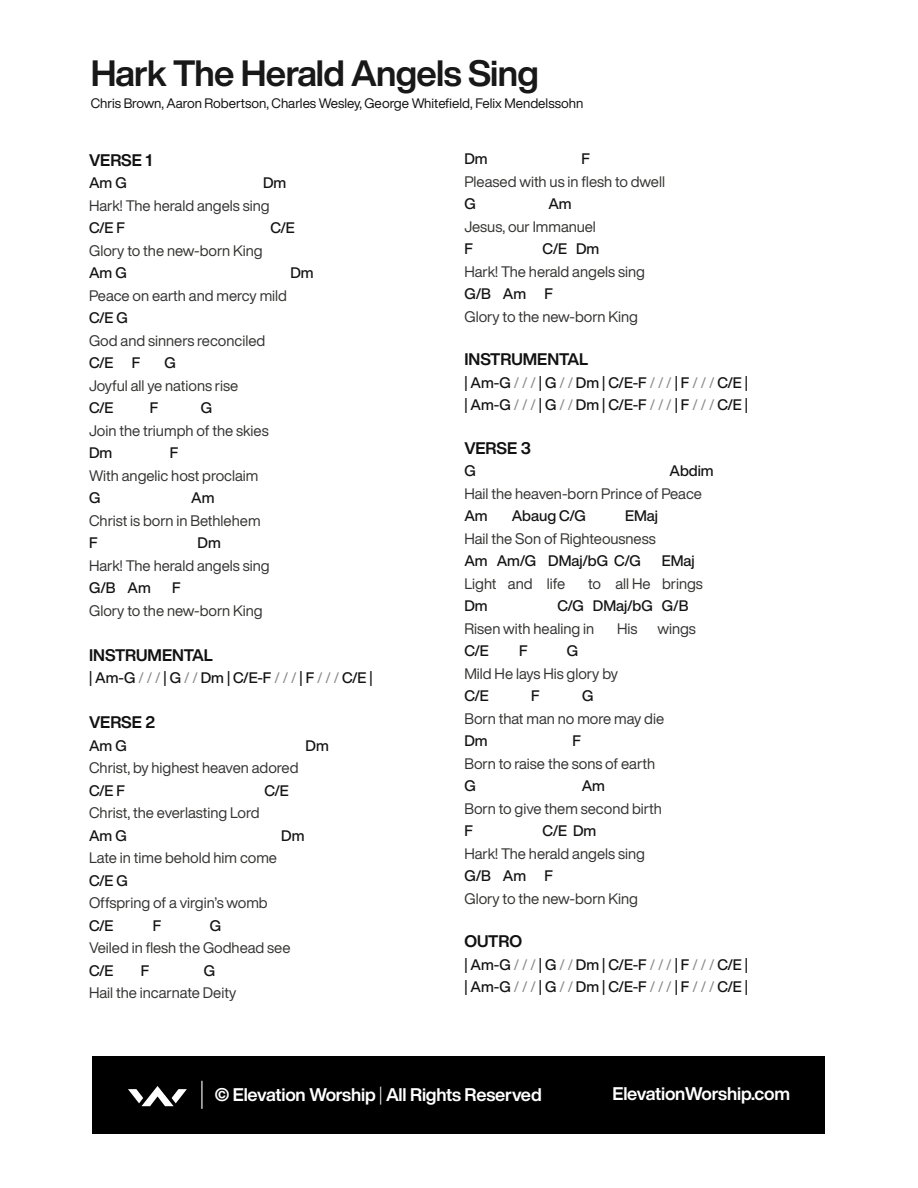
<style>
.page{position:relative;width:918px;height:1188px;background:#fff}
.page>*{position:absolute;margin:0;border:0;box-sizing:border-box;transform-origin:0 0}
.t1{font:700 36px "Helvetica Now Display";letter-spacing:-.02em;color:#181818}
.t2{font:700 18px "Helvetica Now Display";letter-spacing:-.01em;color:#fff}
.t3{font:700 16.5px "Helvetica Now Display";color:#121111}
.t4{font:15px "Helvetica Now Display";color:#343433}
.t5{font:500 15px/22.5px "Helvetica Now Display";letter-spacing:-.005em;color:#131313}
.t6{font:13.5px "Helvetica Now Display";color:#121111}
.s1{font-weight:400;color:#888787}
.s2{font-weight:300}
</style>
<div class="page">
<div style="left:93px;top:1056px;width:732px;height:78px;background:#000"></div>
<svg style="left:128px;top:1086px;width:59px;height:20px"></svg>
<svg style="left:201px;top:1081px;width:1px;height:28px"></svg>
<h1 class="t1" style="left:91px;top:48px;width:450px">Hark The Herald Angels Sing</h1>
<p class="t6" style="left:91px;top:94px;width:494px">Chris Brown, Aaron Robertson, Charles Wesley, George Whitefield, Felix Mendelssohn</p>
<p class="t3" style="left:89px;top:148px;width:64px">VERSE 1</p>
<p class="t5" style="left:89px;top:171px;width:39px">Am G</p>
<p class="t5" style="left:263px;top:171px;width:25px">Dm</p>
<p class="t4" style="left:89px;top:195px;width:182px">Hark! The herald angels sing</p>
<p class="t5" style="left:89px;top:216px;width:37px">C/E F</p>
<p class="t5" style="left:270px;top:216px;width:26px">C/E</p>
<p class="t4" style="left:89px;top:240px;width:175px">Glory to the new-born King</p>
<p class="t5" style="left:89px;top:261px;width:39px">Am G</p>
<p class="t5" style="left:290px;top:261px;width:25px">Dm</p>
<p class="t4" style="left:89px;top:285px;width:199px">Peace on earth and mercy mild</p>
<p class="t5" style="left:89px;top:306px;width:40px">C/E G</p>
<p class="t4" style="left:89px;top:330px;width:178px">God and sinners reconciled</p>
<p class="t5" style="left:89px;top:351px;width:53px">C/E F</p>
<p class="t5" style="left:164px;top:351px;width:13px">G</p>
<p class="t4" style="left:89px;top:375px;width:151px">Joyful all ye nations rise</p>
<p class="t5" style="left:89px;top:396px;width:26px">C/E</p>
<p class="t5" style="left:150px;top:396px;width:10px">F</p>
<p class="t5" style="left:201px;top:396px;width:13px">G</p>
<p class="t4" style="left:89px;top:420px;width:181px">Join the triumph of the skies</p>
<p class="t5" style="left:89px;top:441px;width:25px">Dm</p>
<p class="t5" style="left:170px;top:441px;width:10px">F</p>
<p class="t4" style="left:89px;top:465px;width:171px">With angelic host proclaim</p>
<p class="t5" style="left:89px;top:486px;width:13px">G</p>
<p class="t5" style="left:191px;top:486px;width:25px">Am</p>
<p class="t4" style="left:89px;top:510px;width:173px">Christ is born in Bethlehem</p>
<p class="t5" style="left:89px;top:531px;width:10px">F</p>
<p class="t5" style="left:198px;top:531px;width:25px">Dm</p>
<p class="t4" style="left:89px;top:555px;width:182px">Hark! The herald angels sing</p>
<p class="t5" style="left:89px;top:576px;width:63px">G/B Am</p>
<p class="t5" style="left:172px;top:576px;width:10px">F</p>
<p class="t4" style="left:89px;top:600px;width:175px">Glory to the new-born King</p>
<p class="t3" style="left:89px;top:643px;width:125px">INSTRUMENTAL</p>
<p class="t5" style="left:89px;top:666px;width:285px">| Am-G <span class="s1">/ / /</span> | G <span class="s1">/ /</span> Dm | C/E-F <span class="s1">/ / /</span> | F <span class="s1">/ / /</span> C/E |</p>
<p class="t3" style="left:89px;top:711px;width:68px">VERSE 2</p>
<p class="t5" style="left:89px;top:734px;width:39px">Am G</p>
<p class="t5" style="left:306px;top:734px;width:25px">Dm</p>
<p class="t4" style="left:89px;top:757px;width:211px">Christ, by highest heaven adored</p>
<p class="t5" style="left:89px;top:779px;width:37px">C/E F</p>
<p class="t5" style="left:264px;top:779px;width:26px">C/E</p>
<p class="t4" style="left:89px;top:802px;width:172px">Christ, the everlasting Lord</p>
<p class="t5" style="left:89px;top:824px;width:39px">Am G</p>
<p class="t5" style="left:281px;top:824px;width:25px">Dm</p>
<p class="t4" style="left:89px;top:847px;width:190px">Late in time behold him come</p>
<p class="t5" style="left:89px;top:869px;width:40px">C/E G</p>
<p class="t4" style="left:89px;top:892px;width:180px">Offspring of a virgin’s womb</p>
<p class="t5" style="left:89px;top:914px;width:26px">C/E</p>
<p class="t5" style="left:153px;top:914px;width:10px">F</p>
<p class="t5" style="left:210px;top:914px;width:13px">G</p>
<p class="t4" style="left:89px;top:937px;width:203px">Veiled in flesh the Godhead see</p>
<p class="t5" style="left:89px;top:959px;width:26px">C/E</p>
<p class="t5" style="left:141px;top:959px;width:10px">F</p>
<p class="t5" style="left:204px;top:959px;width:13px">G</p>
<p class="t4" style="left:89px;top:982px;width:149px">Hail the incarnate Deity</p>
<p class="t5" style="left:464px;top:148px;width:25px">Dm</p>
<p class="t5" style="left:582px;top:148px;width:10px">F</p>
<p class="t4" style="left:464px;top:171px;width:202px">Pleased with us in flesh to dwell</p>
<p class="t5" style="left:464px;top:193px;width:13px">G</p>
<p class="t5" style="left:548px;top:193px;width:25px">Am</p>
<p class="t4" style="left:464px;top:216px;width:133px">Jesus, our Immanuel</p>
<p class="t5" style="left:464px;top:238px;width:10px">F</p>
<p class="t5" style="left:543px;top:238px;width:58px">C/E Dm</p>
<p class="t4" style="left:464px;top:261px;width:182px">Hark! The herald angels sing</p>
<p class="t5" style="left:464px;top:283px;width:90px">G/B Am F</p>
<p class="t4" style="left:464px;top:306px;width:175px">Glory to the new-born King</p>
<p class="t3" style="left:464px;top:348px;width:125px">INSTRUMENTAL</p>
<p class="t5" style="left:464px;top:371px;width:285px">| Am-G <span class="s1">/ / /</span> | G <span class="s1">/ /</span> Dm | C/E-F <span class="s1">/ / /</span> | F <span class="s1">/ / /</span> C/E | | Am-G <span class="s1">/ / /</span> | G <span class="s1">/ /</span> Dm | C/E-F <span class="s1">/ / /</span> | F <span class="s1">/ / /</span> C/E |</p>
<p class="t3" style="left:464px;top:437px;width:68px">VERSE 3</p>
<p class="t5" style="left:464px;top:460px;width:13px">G</p>
<p class="t5" style="left:670px;top:460px;width:46px">Abdim</p>
<p class="t4" style="left:464px;top:483px;width:239px">Hail the heaven-born Prince of Peace</p>
<p class="t5" style="left:464px;top:505px;width:25px">Am</p>
<p class="t5" style="left:512px;top:505px;width:75px">Abaug C/G</p>
<p class="t5" style="left:625px;top:505px;width:34px">EMaj</p>
<p class="t4" style="left:464px;top:528px;width:193px">Hail the Son of Righteousness</p>
<p class="t5" style="left:464px;top:550px;width:178px">Am Am/G DMaj/bG C/G</p>
<p class="t5" style="left:662px;top:550px;width:34px">EMaj</p>
<p class="t4" style="left:464px;top:573px;width:102px">Light and life</p>
<p class="t4" style="left:588px;top:573px;width:116px">to all He brings</p>
<p class="t5" style="left:464px;top:595px;width:25px">Dm</p>
<p class="t5" style="left:557px;top:595px;width:132px">C/G DMaj/bG G/B</p>
<p class="t4" style="left:464px;top:618px;width:131px">Risen with healing in</p>
<p class="t4" style="left:617px;top:618px;width:22px">His</p>
<p class="t4" style="left:657px;top:618px;width:40px">wings</p>
<p class="t5" style="left:464px;top:640px;width:26px">C/E</p>
<p class="t5" style="left:519px;top:640px;width:10px">F</p>
<p class="t5" style="left:567px;top:640px;width:13px">G</p>
<p class="t4" style="left:464px;top:663px;width:155px">Mild He lays His glory by</p>
<p class="t5" style="left:464px;top:685px;width:26px">C/E</p>
<p class="t5" style="left:531px;top:685px;width:10px">F</p>
<p class="t5" style="left:582px;top:685px;width:13px">G</p>
<p class="t4" style="left:464px;top:708px;width:201px">Born that man no more may die</p>
<p class="t5" style="left:464px;top:730px;width:25px">Dm</p>
<p class="t5" style="left:573px;top:730px;width:10px">F</p>
<p class="t4" style="left:464px;top:753px;width:192px">Born to raise the sons of earth</p>
<p class="t5" style="left:464px;top:775px;width:13px">G</p>
<p class="t5" style="left:582px;top:775px;width:25px">Am</p>
<p class="t4" style="left:464px;top:798px;width:199px">Born to give them second birth</p>
<p class="t5" style="left:464px;top:820px;width:10px">F</p>
<p class="t5" style="left:543px;top:820px;width:55px">C/E Dm</p>
<p class="t4" style="left:464px;top:843px;width:182px">Hark! The herald angels sing</p>
<p class="t5" style="left:464px;top:865px;width:90px">G/B Am F</p>
<p class="t4" style="left:464px;top:888px;width:175px">Glory to the new-born King</p>
<p class="t3" style="left:464px;top:930px;width:59px">OUTRO</p>
<p class="t5" style="left:464px;top:953px;width:285px">| Am-G <span class="s1">/ / /</span> | G <span class="s1">/ /</span> Dm | C/E-F <span class="s1">/ / /</span> | F <span class="s1">/ / /</span> C/E | | Am-G <span class="s1">/ / /</span> | G <span class="s1">/ /</span> Dm | C/E-F <span class="s1">/ / /</span> | F <span class="s1">/ / /</span> C/E |</p>
<p class="t2" style="left:215px;top:1082px;width:328px">© Elevation Worship <span class="s2">|</span> All Rights Reserved</p>
<p class="t2" style="left:613px;top:1082px;width:179px">ElevationWorship.com</p>
</div>
